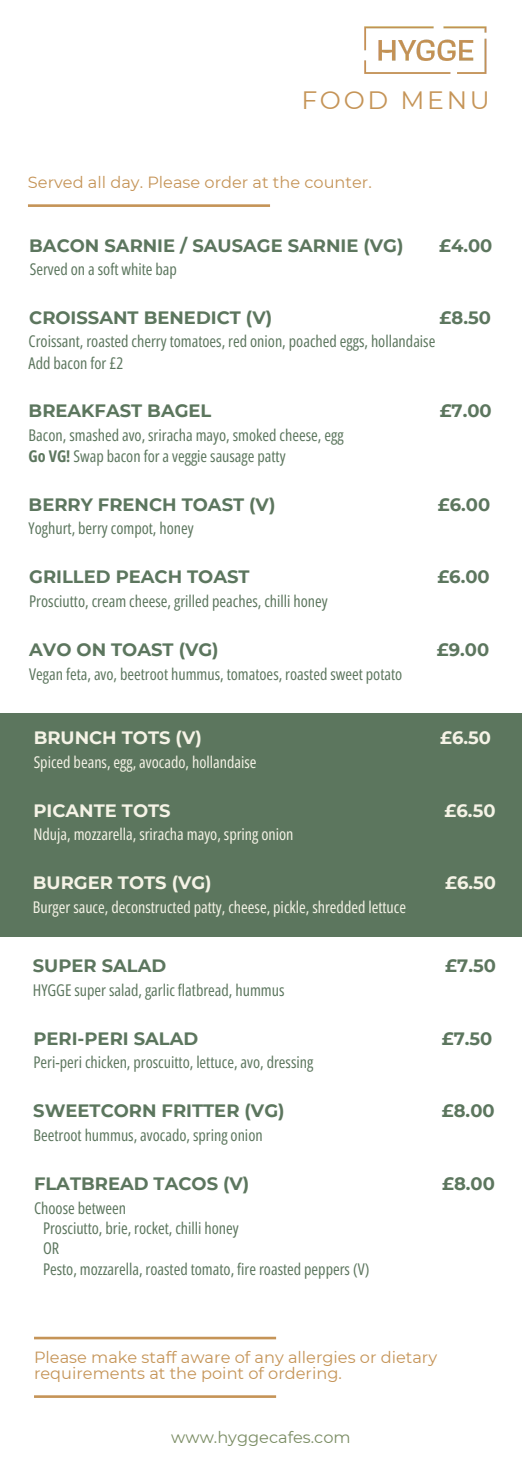
<style>
.page{position:relative;width:522px;height:1474px;background:#fff}
.page>*{position:absolute;margin:0;border:0;box-sizing:border-box;transform-origin:0 0}
.t1{font:25.03px "Montserrat";letter-spacing:.11em;color:#c59457}
.t2{font:700 17.85px "Montserrat";color:#5c765e}
.t3{font:700 17.85px "Montserrat";color:#f5f3e6}
.t4{font:16.1px "Open Sans Condensed";color:#5c765e}
.t5{font:16.1px "Open Sans Condensed";color:#f5f3e6}
.t6{font:16.1px/16.1px "Montserrat";color:#c59457}
.t7{font:16.1px "Montserrat";color:#7b8d64}
.s1{font-weight:700}
</style>
<div class="page">
<img style="left:364px;top:26px;width:123px;height:48px">
<div style="left:0;top:713px;width:521px;height:223px;background:#5c765e"></div>
<hr style="left:28px;top:204px;width:242px;height:3px;background:#c59457">
<hr style="left:34px;top:1337px;width:242px;height:2px;background:#c59457">
<hr style="left:34px;top:1395px;width:242px;height:3px;background:#c59457">
<h2 class="t1" style="left:301px;top:85px;width:190px">FOOD MENU</h2>
<p class="t6" style="left:28px;top:175px;width:345px">Served all day. Please order at the counter.</p>
<p class="t2" style="left:29px;top:235px;width:375px">BACON SARNIE / SAUSAGE SARNIE (VG)</p>
<p class="t2" style="left:438px;top:235px;width:55px">£4.00</p>
<h2 class="t4" style="left:30px;top:258px;width:148px">Served on a soft white bap</h2>
<h1 class="t2" style="left:29px;top:307px;width:244px">CROISSANT BENEDICT (V)</h1>
<h1 class="t2" style="left:439px;top:307px;width:53px">£8.50</h1>
<h2 class="t4" style="left:29px;top:330px;width:408px">Croissant, roasted cherry tomatoes, red onion, poached eggs, hollandaise</h2>
<p class="t4" style="left:29px;top:352px;width:96px">Add bacon for £2</p>
<p class="t2" style="left:29px;top:400px;width:184px">BREAKFAST BAGEL</p>
<p class="t2" style="left:439px;top:400px;width:54px">£7.00</p>
<p class="t4" style="left:29px;top:423px;width:316px">Bacon, smashed avo, sriracha mayo, smoked cheese, egg</p>
<p class="t4" style="left:29px;top:445px;width:258px"><span class="s1">Go VG!</span> Swap bacon for a veggie sausage patty</p>
<h2 class="t2" style="left:29px;top:493px;width:248px">BERRY FRENCH TOAST (V)</h2>
<h2 class="t2" style="left:437px;top:493px;width:54px">£6.00</h2>
<h2 class="t4" style="left:29px;top:517px;width:166px">Yoghurt, berry compot, honey</h2>
<p class="t2" style="left:29px;top:566px;width:222px">GRILLED PEACH TOAST</p>
<p class="t2" style="left:437px;top:566px;width:54px">£6.00</p>
<p class="t4" style="left:29px;top:590px;width:300px">Prosciutto, cream cheese, grilled peaches, chilli honey</p>
<h2 class="t2" style="left:29px;top:639px;width:191px">AVO ON TOAST (VG)</h2>
<h2 class="t2" style="left:436px;top:639px;width:54px">£9.00</h2>
<p class="t4" style="left:29px;top:663px;width:374px">Vegan feta, avo, beetroot hummus, tomatoes, roasted sweet potato</p>
<p class="t3" style="left:34px;top:727px;width:169px">BRUNCH TOTS (V)</p>
<p class="t3" style="left:439px;top:727px;width:52px">£6.50</p>
<h2 class="t5" style="left:34px;top:750px;width:224px">Spiced beans, egg, avocado, hollandaise</h2>
<h2 class="t3" style="left:33px;top:799px;width:138px">PICANTE TOTS</h2>
<h2 class="t3" style="left:444px;top:799px;width:52px">£6.50</h2>
<p class="t5" style="left:33px;top:823px;width:261px">Nduja, mozzarella, sriracha mayo, spring onion</p>
<h2 class="t3" style="left:33px;top:872px;width:180px">BURGER TOTS (VG)</h2>
<h2 class="t3" style="left:444px;top:872px;width:52px">£6.50</h2>
<p class="t5" style="left:33px;top:896px;width:374px">Burger sauce, deconstructed patty, cheese, pickle, shredded lettuce</p>
<h2 class="t2" style="left:33px;top:955px;width:135px">SUPER SALAD</h2>
<h2 class="t2" style="left:444px;top:955px;width:52px">£7.50</h2>
<p class="t4" style="left:33px;top:978px;width:253px">HYGGE super salad, garlic flatbread, hummus</p>
<p class="t2" style="left:33px;top:1027px;width:166px">PERI-PERI SALAD</p>
<p class="t2" style="left:441px;top:1027px;width:52px">£7.50</p>
<p class="t4" style="left:33px;top:1051px;width:281px">Peri-peri chicken, proscuitto, lettuce, avo, dressing</p>
<h2 class="t2" style="left:33px;top:1100px;width:252px">SWEETCORN FRITTER (VG)</h2>
<h2 class="t2" style="left:441px;top:1100px;width:54px">£8.00</h2>
<p class="t4" style="left:33px;top:1124px;width:230px">Beetroot hummus, avocado, spring onion</p>
<p class="t2" style="left:34px;top:1173px;width:216px">FLATBREAD TACOS (V)</p>
<p class="t2" style="left:441px;top:1173px;width:54px">£8.00</p>
<h2 class="t4" style="left:34px;top:1197px;width:93px">Choose between</h2>
<p class="t4" style="left:43px;top:1217px;width:197px">Prosciutto, brie, rocket, chilli honey</p>
<h2 class="t4" style="left:43px;top:1237px;width:18px">OR</h2>
<p class="t4" style="left:43px;top:1257px;width:327px">Pesto, mozzarella, roasted tomato, fire roasted peppers (V)</p>
<p class="t6" style="left:34px;top:1349px;width:404px">Please make staff aware of any allergies or dietary requirements at the point of ordering.</p>
<p class="t7" style="left:171px;top:1428px;width:181px">www.hyggecafes.com</p>
</div>
